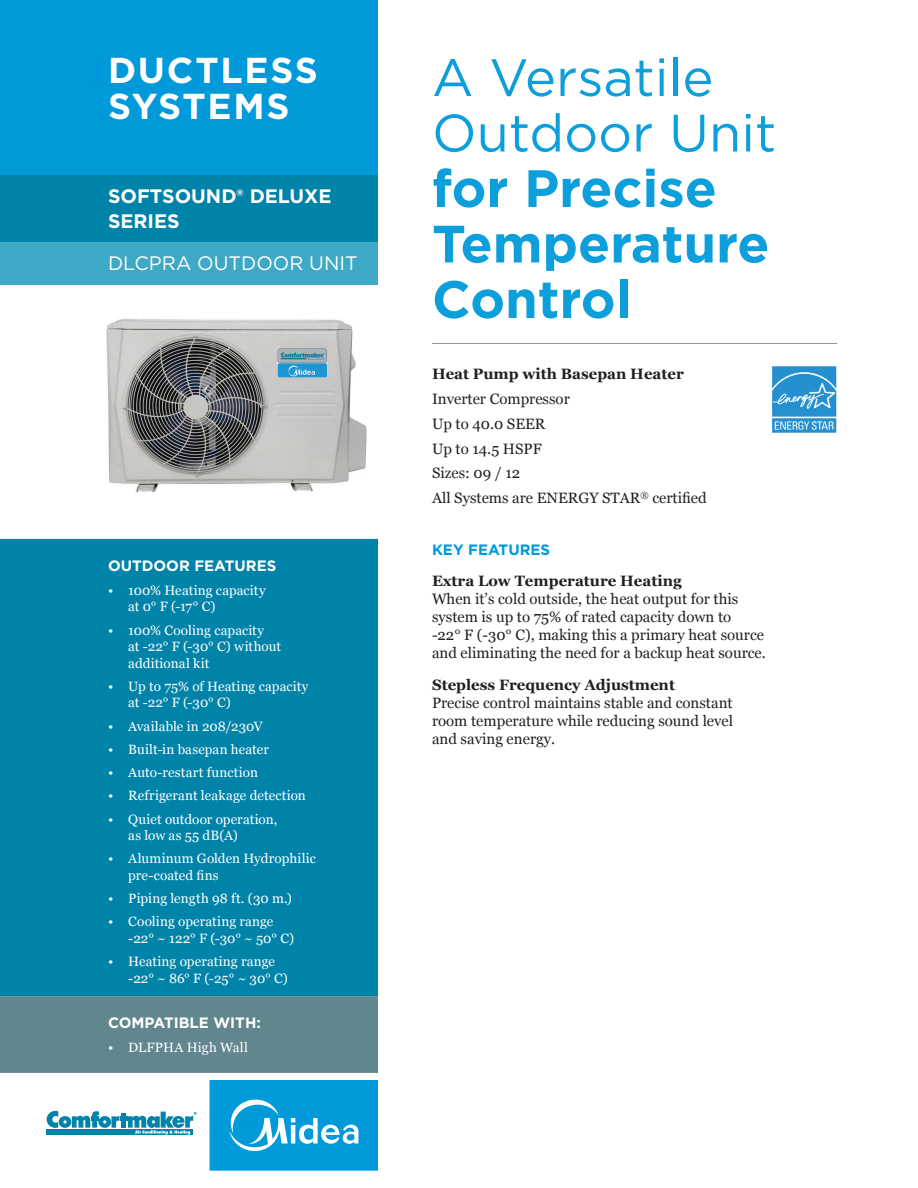
<style>
.page{position:relative;width:918px;height:1188px;background:#fff}
.page>*{position:absolute;margin:0;border:0;box-sizing:border-box;transform-origin:0 0}
.t1{font:700 52.5px/55.5px "Gotham";color:#0c9fdc}
.t2{font:52.5px/55.5px "Gotham";color:#0c9fdc}
.t3{font:700 36px/36px "Gotham";letter-spacing:.05em;color:#fff}
.t4{font:700 19.5px/25.5px "Gotham";color:#fff}
.t5{font:19.5px "Gotham";color:#fff}
.t6{font:15px/18px "Georgia";color:#231f20}
.t7{font:700 15px "Georgia";color:#231f20}
.t8{font:700 15px "Gotham";color:#fff}
.t9{font:700 15px "Gotham";color:#fff}
.t10{font:700 15px "Gotham";color:#0099da}
.t11{font:13.5px/16.5px "Georgia";letter-spacing:.005em;color:#fff}
</style>
<div class="page">
<div style="left:0;top:0;width:378px;height:176px;background:#0099da"></div>
<div style="left:210px;top:1080px;width:168px;height:91px;background:#0099da"></div>
<svg style="left:229px;top:1100px;width:129px;height:51px"></svg>
<svg style="left:47px;top:1111px;width:150px;height:24px"></svg>
<hr style="left:432px;top:343px;width:405px;height:1px;background:#939598">
<img style="left:772px;top:366px;width:65px;height:67px">
<div style="left:0;top:176px;width:378px;height:67px;background:#0083a9"></div>
<div style="left:0;top:243px;width:378px;height:42px;background:#3ea9c6"></div>
<div style="left:0;top:539px;width:378px;height:457px;background:#0083a9"></div>
<div style="left:0;top:996px;width:378px;height:77px;background:#62868d"></div>
<img style="left:106px;top:318px;width:260px;height:175px">
<h2 class="t3" style="left:108px;top:52px;width:211px">DUCTLESS<br>SYSTEMS</h2>
<h1 class="t2" style="left:432px;top:49px;width:346px">A Versatile<br>Outdoor Unit</h1>
<h1 class="t1" style="left:432px;top:160px;width:339px">for Precise<br>Temperature<br>Control</h1>
<h3 class="t4" style="left:108px;top:183px;width:225px">SOFTSOUND® DELUXE<br>SERIES</h3>
<h3 class="t5" style="left:108px;top:251px;width:251px">DLCPRA OUTDOOR UNIT</h3>
<p class="t8" style="left:108px;top:556px;width:170px">OUTDOOR FEATURES</p>
<p class="t11" style="left:128px;top:581px;width:139px;text-indent:-20px">• 100% Heating capacity at 0° F (-17° C)</p>
<p class="t11" style="left:128px;top:621px;width:154px;text-indent:-20px">• 100% Cooling capacity<br>at -22° F (-30° C) without additional kit</p>
<p class="t11" style="left:128px;top:677px;width:182px;text-indent:-20px">• Up to 75% of Heating capacity at -22° F (-30° C)</p>
<p class="t11" style="left:108px;top:717px;width:156px">• Available in 208/230V</p>
<p class="t11" style="left:108px;top:740px;width:162px">• Built-in basepan heater</p>
<p class="t11" style="left:108px;top:764px;width:151px">• Auto-restart function</p>
<p class="t11" style="left:108px;top:787px;width:199px">• Refrigerant leakage detection</p>
<p class="t11" style="left:128px;top:810px;width:151px;text-indent:-20px">• Quiet outdoor operation, as low as 55 dB(A)</p>
<p class="t11" style="left:128px;top:850px;width:189px;text-indent:-20px">• Aluminum Golden Hydrophilic pre-coated fins</p>
<p class="t11" style="left:108px;top:890px;width:185px">• Piping length 98 ft. (30 m.)</p>
<p class="t11" style="left:128px;top:913px;width:167px;text-indent:-20px">• Cooling operating range -22° ~ 122° F (-30° ~ 50° C)</p>
<p class="t11" style="left:128px;top:953px;width:161px;text-indent:-20px">• Heating operating range -22° ~ 86° F (-25° ~ 30° C)</p>
<p class="t9" style="left:108px;top:1013px;width:154px">COMPATIBLE WITH:</p>
<p class="t11" style="left:108px;top:1039px;width:141px">• DLFPHA High Wall</p>
<p class="t7" style="left:432px;top:363px;width:253px">Heat Pump with Basepan Heater</p>
<p class="t6" style="left:432px;top:386px;width:276px;line-height:24.8px">Inverter Compressor<br>Up to 40.0 SEER<br>Up to 14.5 HSPF<br>Sizes: 09 / 12<br>All Systems are ENERGY STAR<sup>®</sup> certified</p>
<p class="t10" style="left:432px;top:540px;width:120px">KEY FEATURES</p>
<p class="t7" style="left:432px;top:570px;width:251px">Extra Low Temperature Heating</p>
<p class="t6" style="left:432px;top:590px;width:335px">When it’s cold outside, the heat output for this system is up to 75% of rated capacity down to<br>-22° F (-30° C), making this a primary heat source and eliminating the need for a backup heat source.</p>
<p class="t7" style="left:432px;top:673px;width:244px">Stepless Frequency Adjustment</p>
<p class="t6" style="left:432px;top:693px;width:303px;text-align:justify">Precise control maintains stable and constant room temperature while reducing sound level and saving energy.</p>
</div>
